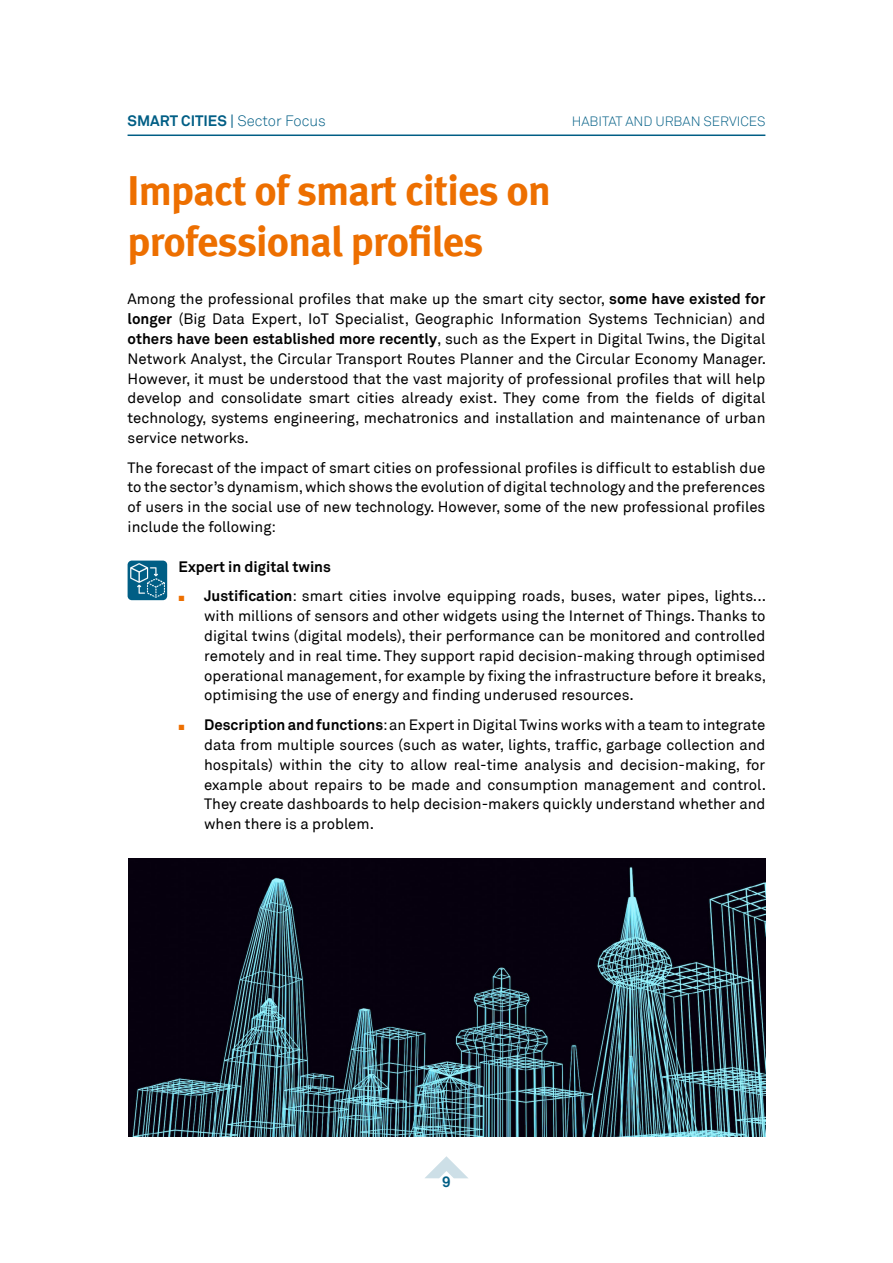
<style>
.page{position:relative;width:893px;height:1263px;background:#fff}
.page>*{position:absolute;margin:0;border:0;box-sizing:border-box;transform-origin:0 0}
.t1{font:700 42px/50.4px "Meta";letter-spacing:-.02em;color:#ed6f00}
.t2{font:15px/19.8px "Akkurat";color:#000;text-align:justify}
.t3{font:700 15px "Akkurat";color:#005e85}
.t4{font:300 13.5px "Akkurat";color:#005e85}
.s1{font-weight:400}
.s2{font-weight:300}
.s3{font-weight:700}
</style>
<div class="page">
<hr style="left:128px;top:134px;width:637px;height:2px;background:#005e85">
<svg style="left:425px;top:1156px;width:43px;height:22px"></svg>
<img style="left:128px;top:859px;width:637px;height:277px">
<div style="left:128px;top:561px;width:39px;height:39px;background:#005e85;border-radius:4px"></div>
<img style="left:130px;top:563px;width:35px;height:35px">
<p class="t3" style="left:128px;top:111px;width:200px">SMART CITIES <span class="s1">|</span> <span class="s2">Sector Focus</span></p>
<p class="t4" style="left:572px;top:113px;width:195px">HABITAT AND URBAN SERVICES</p>
<h1 class="t1" style="left:128px;top:165px;width:425px">Impact of smart cities on professional profiles</h1>
<p class="t2" style="left:128px;top:289px;width:640px">Among the professional profiles that make up the smart city sector, <span class="s3">some have existed for longer</span> (Big Data Expert, IoT Specialist, Geographic Information Systems Technician) and <span class="s3">others have been established more recently</span>, such as the Expert in Digital Twins, the Digital Network Analyst, the Circular Transport Routes Planner and the Circular Economy Manager.<br>However, it must be understood that the vast majority of professional profiles that will help develop and consolidate smart cities already exist. They come from the fields of digital technology, systems engineering, mechatronics and installation and maintenance of urban service networks.</p>
<p class="t2" style="left:128px;top:458px;width:639px">The forecast of the impact of smart cities on professional profiles is difficult to establish due to the sector’s dynamism, which shows the evolution of digital technology and the preferences of users in the social use of new technology. However, some of the new professional profiles include the following:</p>
<p class="t2" style="left:204px;top:552px;width:563px;line-height:29.7px;text-indent:-26px"><span class="s3">Expert in digital twins<br>Justification</span>: smart cities involve equipping roads, buses, water pipes, lights...</p>
<p class="t2" style="left:204px;top:606px;width:563px">with millions of sensors and other widgets using the Internet of Things. Thanks to digital twins (digital models), their performance can be monitored and controlled remotely and in real time. They support rapid decision-making through optimised operational management, for example by fixing the infrastructure before it breaks, optimising the use of energy and finding underused resources.</p>
<p class="t2" style="left:204px;top:715px;width:563px;text-align:left"><span class="s3">Description and functions</span>: an Expert in Digital Twins works with a team to integrate data from multiple sources (such as water, lights, traffic, garbage collection and hospitals) within the city to allow real-time analysis and decision-making, for example about repairs to be made and consumption management and control.<br>They create dashboards to help decision-makers quickly understand whether and when there is a problem.</p>
<p class="t3" style="left:442px;top:1172px;width:10px">9</p>
</div>
